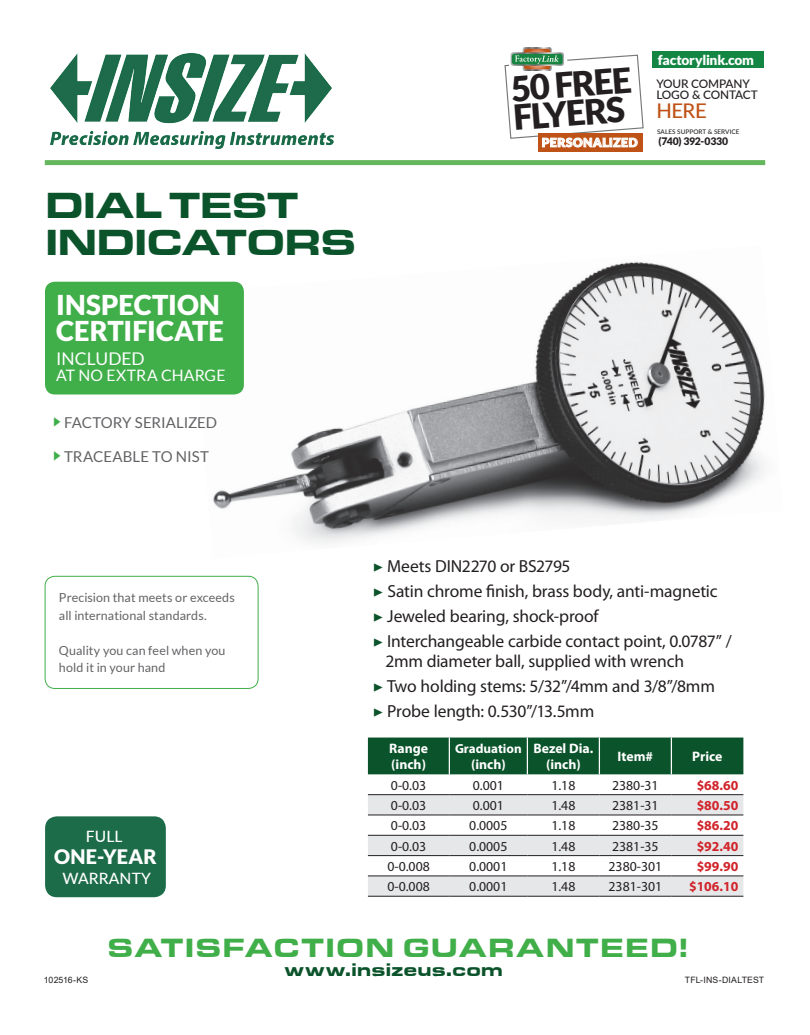
<style>
.page{position:relative;width:810px;height:1035px;background:#fff}
.page>*{position:absolute;margin:0;border:0;box-sizing:border-box;transform-origin:0 0}
.t1{font:37.5px/37.5px "Eurostar Black Extended";letter-spacing:-.045em;color:#0b532a}
.t2{font:900 34.5px/28.6px "Lato";color:#231f20}
.t3{font:900 27.38px/26.2px "Lato";color:#fff}
.t4{font:27.25px "Eurostar Black Extended";letter-spacing:.02em;color:#40ae49}
.t5{font:500 20.25px "Lato";color:#bf5216}
.t6{font:900 20px "Lato";letter-spacing:.01em;color:#fff}
.t7{font:18.88px "Eurostar Black Extended";letter-spacing:-.01em;color:#0b532a}
.Paragraph_Style_1{font:17.5px/20px "Myriad Pro";letter-spacing:-.01em;color:#231f20}
.t8{font:17.5px "Lato";letter-spacing:-.005em;color:#fff}
.t9{font:15.75px "Lato";letter-spacing:.01em;color:#fff}
.t10{font:500 15.62px "Lato";letter-spacing:.01em;color:#fff}
.t11{font:15px "Lato";color:#636366}
.t12{font:13.75px "Myriad Pro";color:#231f20}
.t13{font:700 13.75px/16.5px "Myriad Pro";color:#fff;text-align:center}
.t14{font:700 13.75px "Myriad Pro";color:#d1232a}
.t15{font:900 13.75px "Lato";letter-spacing:-.015em;color:#fff}
.t16{font:700 13.12px "Myriad Pro";color:#fff}
.t17{font:12.5px/17.5px "Lato";letter-spacing:.005em;color:#636366}
.t18{font:900 12px "Lato";letter-spacing:.04em;color:#fff}
.t19{font:500 11.75px/11.8px "Lato";letter-spacing:-.015em;color:#231f20}
.t20{font:900 10.38px "Lato";letter-spacing:-.02em;color:#231f20}
.t21{font:8.75px "Arial";letter-spacing:.01em;color:#231f20}
.t22{font:500 6.38px "Lato";letter-spacing:.01em;color:#231f20}
.s1{font-family:"Minion Pro";font-size:20px;color:#40ae49}
.s2{font-family:"Minion Pro";color:#0b532a}
</style>
<div class="page">
<img style="left:191px;top:261px;width:574px;height:283px">
<div style="left:368px;top:738px;width:375px;height:36px;background:#0b532a"></div>
<svg style="left:368px;top:795px;width:375px;height:101px;fill:#e6e7e9"></svg>
<hr style="left:449px;top:738px;width:1px;height:36px;background:#fff">
<hr style="left:527px;top:738px;width:1px;height:36px;background:#fff">
<hr style="left:599px;top:738px;width:1px;height:36px;background:#fff">
<hr style="left:671px;top:738px;width:1px;height:36px;background:#fff">
<hr style="left:368px;top:815px;width:81px;height:1px;background:#231f20">
<hr style="left:449px;top:815px;width:78px;height:1px;background:#231f20">
<hr style="left:527px;top:815px;width:72px;height:1px;background:#231f20">
<hr style="left:599px;top:815px;width:72px;height:1px;background:#231f20">
<hr style="left:671px;top:815px;width:72px;height:1px;background:#231f20">
<hr style="left:368px;top:835px;width:81px;height:1px;background:#231f20">
<hr style="left:449px;top:835px;width:78px;height:1px;background:#231f20">
<hr style="left:527px;top:835px;width:72px;height:1px;background:#231f20">
<hr style="left:599px;top:835px;width:72px;height:1px;background:#231f20">
<hr style="left:671px;top:835px;width:72px;height:1px;background:#231f20">
<hr style="left:368px;top:855px;width:81px;height:1px;background:#231f20">
<hr style="left:449px;top:855px;width:78px;height:1px;background:#231f20">
<hr style="left:527px;top:855px;width:72px;height:1px;background:#231f20">
<hr style="left:599px;top:855px;width:72px;height:1px;background:#231f20">
<hr style="left:671px;top:855px;width:72px;height:1px;background:#231f20">
<hr style="left:368px;top:876px;width:81px;height:1px;background:#231f20">
<hr style="left:449px;top:876px;width:78px;height:1px;background:#231f20">
<hr style="left:527px;top:876px;width:72px;height:1px;background:#231f20">
<hr style="left:599px;top:876px;width:72px;height:1px;background:#231f20">
<hr style="left:671px;top:876px;width:72px;height:1px;background:#231f20">
<hr style="left:368px;top:896px;width:81px;height:1px;background:#231f20">
<hr style="left:449px;top:896px;width:78px;height:1px;background:#231f20">
<hr style="left:527px;top:896px;width:72px;height:1px;background:#231f20">
<hr style="left:599px;top:896px;width:72px;height:1px;background:#231f20">
<hr style="left:671px;top:896px;width:72px;height:1px;background:#231f20">
<hr style="left:368px;top:794px;width:81px;height:1px;background:#231f20">
<hr style="left:449px;top:794px;width:78px;height:1px;background:#231f20">
<hr style="left:527px;top:794px;width:72px;height:1px;background:#231f20">
<hr style="left:599px;top:794px;width:72px;height:1px;background:#231f20">
<hr style="left:671px;top:794px;width:72px;height:1px;background:#231f20">
<div style="left:45px;top:160px;width:720px;height:5px;background:#65b75d"></div>
<img style="left:51px;top:54px;width:283px;height:95px">
<div style="left:45px;top:282px;width:199px;height:112px;background:#40ae49;border-radius:10px"></div>
<div style="left:45px;top:816px;width:121px;height:81px;background:#1c6b49;border-radius:12px"></div>
<div style="left:45px;top:576px;width:213px;height:113px;border:1px solid #40ae49;border-radius:10px"></div>
<div style="left:652px;top:52px;width:112px;height:16px;background:#138643"></div>
<svg style="left:504px;top:47px;width:140px;height:104px"></svg>
<p class="t15" style="left:658px;top:52px;width:98px">factorylink.com</p>
<p class="t2" style="left:510px;top:75px;width:123px;rotate:-5deg">50 FREE<br>FLYERS</p>
<p class="t19" style="left:656px;top:77px;width:103px">YOUR COMPANY<br>LOGO &amp; CONTACT</p>
<p class="t5" style="left:656px;top:96px;width:52px">HERE</p>
<p class="t22" style="left:657px;top:127px;width:84px">SALES SUPPORT &amp; SERVICE</p>
<p class="t1" style="left:45px;top:186px;width:313px">DIAL TEST<br>INDICATORS</p>
<p class="t3" style="left:56px;top:291px;width:169px">INSPECTION<br>CERTIFICATE</p>
<p class="t9" style="left:56px;top:367px;width:171px">AT NO EXTRA CHARGE</p>
<p class="t8" style="left:56px;top:349px;width:90px">INCLUDED</p>
<p class="t11" style="left:53px;top:415px;width:165px"><span class="s1">▶</span> FACTORY SERIALIZED</p>
<p class="t11" style="left:53px;top:448px;width:157px"><span class="s1">▶</span> TRACEABLE TO NIST</p>
<p class="t18" style="left:542px;top:135px;width:97px">PERSONALIZED</p>
<p class="t20" style="left:659px;top:135px;width:71px">(740) 392-0330</p>
<p class="t17" style="left:59px;top:589px;width:177px">Precision that meets or exceeds all international standards.</p>
<p class="t17" style="left:59px;top:641px;width:168px">Quality you can feel when you hold it in your hand</p>
<p class="t10" style="left:86px;top:825px;width:38px">FULL</p>
<p class="t6" style="left:54px;top:845px;width:104px">ONE-YEAR</p>
<p class="t10" style="left:62px;top:867px;width:90px">WARRANTY</p>
<p class="Paragraph_Style_1" style="left:373px;top:556px;width:199px"><span class="s2">▶</span> Meets DIN2270 or BS2795</p>
<p class="Paragraph_Style_1" style="left:373px;top:581px;width:346px"><span class="s2">▶</span> Satin chrome finish, brass body, anti-magnetic</p>
<p class="Paragraph_Style_1" style="left:373px;top:606px;width:227px"><span class="s2">▶</span> Jeweled bearing, shock-proof</p>
<p class="Paragraph_Style_1" style="left:385px;top:631px;width:348px;text-indent:-12px"><span class="s2">▶</span> Interchangeable carbide contact point, 0.0787” /<br>2mm diameter ball, supplied with wrench</p>
<p class="Paragraph_Style_1" style="left:373px;top:676px;width:343px"><span class="s2">▶</span> Two holding stems: 5/32”/4mm and 3/8”/8mm</p>
<p class="Paragraph_Style_1" style="left:373px;top:701px;width:223px"><span class="s2">▶</span> Probe length: 0.530”/13.5mm</p>
<p class="t13" style="left:389px;top:740px;width:40px">Range</p>
<p class="t13" style="left:391px;top:756px;width:36px">(inch)</p>
<p class="t16" style="left:455px;top:740px;width:68px">Graduation</p>
<p class="t13" style="left:471px;top:756px;width:36px">(inch)</p>
<p class="t13" style="left:533px;top:740px;width:62px">Bezel Dia. (inch)</p>
<p class="t13" style="left:618px;top:748px;width:37px">Item#</p>
<p class="t13" style="left:692px;top:748px;width:32px">Price</p>
<p class="t12" style="left:391px;top:777px;width:37px">0-0.03</p>
<p class="t12" style="left:473px;top:777px;width:33px">0.001</p>
<p class="t12" style="left:551px;top:777px;width:26px">1.18</p>
<p class="t12" style="left:612px;top:777px;width:48px">2380-31</p>
<p class="t14" style="left:697px;top:776px;width:43px">$68.60</p>
<p class="t12" style="left:391px;top:797px;width:37px">0-0.03</p>
<p class="t12" style="left:473px;top:797px;width:33px">0.001</p>
<p class="t12" style="left:551px;top:797px;width:26px">1.48</p>
<p class="t12" style="left:612px;top:797px;width:48px">2381-31</p>
<p class="t14" style="left:697px;top:796px;width:43px">$80.50</p>
<p class="t12" style="left:391px;top:817px;width:37px">0-0.03</p>
<p class="t12" style="left:469px;top:817px;width:40px">0.0005</p>
<p class="t12" style="left:551px;top:817px;width:26px">1.18</p>
<p class="t12" style="left:612px;top:817px;width:48px">2380-35</p>
<p class="t14" style="left:697px;top:817px;width:43px">$86.20</p>
<p class="t12" style="left:391px;top:838px;width:37px">0-0.03</p>
<p class="t12" style="left:469px;top:838px;width:40px">0.0005</p>
<p class="t12" style="left:551px;top:838px;width:26px">1.48</p>
<p class="t12" style="left:612px;top:838px;width:48px">2381-35</p>
<p class="t14" style="left:697px;top:837px;width:43px">$92.40</p>
<p class="t12" style="left:387px;top:858px;width:44px">0-0.008</p>
<p class="t12" style="left:469px;top:858px;width:40px">0.0001</p>
<p class="t12" style="left:551px;top:858px;width:26px">1.18</p>
<p class="t12" style="left:609px;top:858px;width:55px">2380-301</p>
<p class="t14" style="left:697px;top:857px;width:43px">$99.90</p>
<p class="t12" style="left:387px;top:878px;width:44px">0-0.008</p>
<p class="t12" style="left:469px;top:878px;width:40px">0.0001</p>
<p class="t12" style="left:551px;top:878px;width:26px">1.48</p>
<p class="t12" style="left:609px;top:878px;width:55px">2381-301</p>
<p class="t14" style="left:689px;top:878px;width:51px">$106.10</p>
<p class="t4" style="left:107px;top:931px;width:582px">SATISFACTION GUARANTEED!</p>
<p class="t7" style="left:284px;top:958px;width:221px">www.insizeus.com</p>
<p class="t21" style="left:44px;top:974px;width:46px">102516-KS</p>
<p class="t21" style="left:685px;top:974px;width:81px">TFL-INS-DIALTEST</p>
</div>
